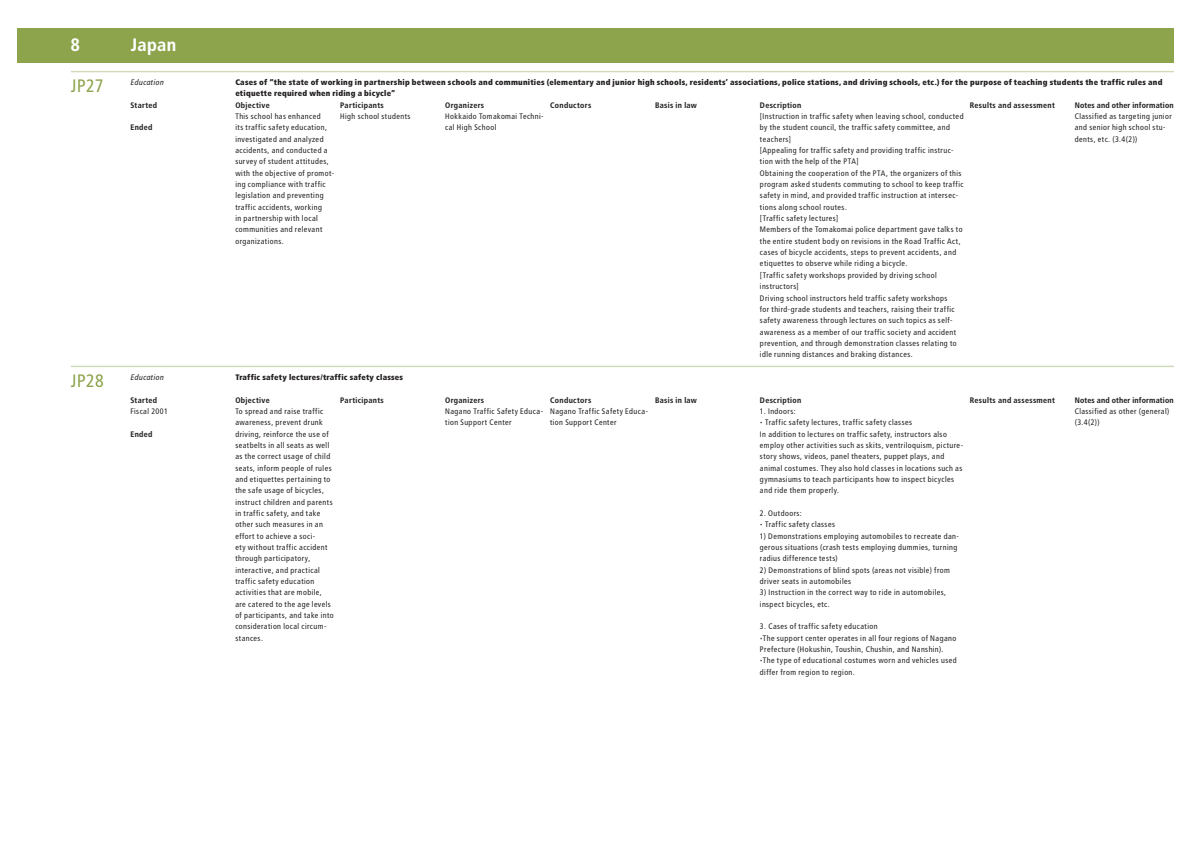
<style>
.page{position:relative;width:1191px;height:842px;background:#fff}
.page>*{position:absolute;margin:0;border:0;box-sizing:border-box;transform-origin:0 0}
.ID{font:18px "Transit OTF";letter-spacing:-.01em;color:#8da44c}
.ID-2{font:700 18px "Transit OTF";color:#fff}
.t1{font:8px/11.3px "Transit OTF";letter-spacing:.015em;color:#231f20}
.t2{font:900 8px/11px "Transit OTF";letter-spacing:.025em;color:#231f20}
.Detail_Title{font:700 8px "Transit OTF";letter-spacing:.02em;color:#231f20}
.Detail_Title-2{font:700 8px "Transit OTF";color:#231f20}
.Category{font:italic 8px "Transit OTF";letter-spacing:.015em;color:#231f20}
</style>
<div class="page">
<div style="left:17px;top:28px;width:1157px;height:34px;background:#8da44c"></div>
<hr style="left:71px;top:71px;width:1103px;height:1px;background:#d1dbb7">
<hr style="left:71px;top:366px;width:1103px;height:1px;background:#d1dbb7">
<p class="ID-2" style="left:71px;top:34px;width:11px">8</p>
<p class="ID-2" style="left:131px;top:34px;width:47px">Japan</p>
<p class="ID" style="left:71px;top:75px;width:35px">JP27</p>
<p class="Category" style="left:130px;top:78px;width:35px">Education</p>
<p class="Detail_Title" style="left:130px;top:100px;width:28px">Started</p>
<p class="Detail_Title" style="left:130px;top:123px;width:24px">Ended</p>
<p class="ID" style="left:71px;top:370px;width:35px">JP28</p>
<p class="Category" style="left:130px;top:372px;width:35px">Education</p>
<p class="Detail_Title" style="left:130px;top:395px;width:28px">Started</p>
<p class="t1" style="left:130px;top:405px;width:39px">Fiscal 2001</p>
<p class="Detail_Title" style="left:130px;top:429px;width:24px">Ended</p>
<p class="t2" style="left:235px;top:77px;width:928px">Cases of “the state of working in partnership between schools and communities (elementary and junior high schools, residents’ associations, police stations, and driving schools, etc.) for the purpose of teaching students the traffic rules and etiquette required when riding a bicycle”</p>
<p class="Detail_Title" style="left:235px;top:100px;width:36px">Objective</p>
<p class="t1" style="left:235px;top:111px;width:101px">This school has enhanced<br>its traffic safety education, investigated and analyzed accidents, and conducted a survey of student attitudes, with the objective of promot&shy;ing compliance with traffic legislation and preventing traffic accidents, working<br>in partnership with local communities and relevant organizations.</p>
<p class="Detail_Title" style="left:550px;top:100px;width:43px">Conductors</p>
<p class="Detail_Title" style="left:655px;top:100px;width:44px">Basis in law</p>
<p class="Detail_Title" style="left:969px;top:100px;width:87px">Results and assessment</p>
<p class="Detail_Title-2" style="left:1074px;top:100px;width:101px">Notes and other information</p>
<p class="t1" style="left:1074px;top:111px;width:99px">Classified as targeting junior and senior high school stu&shy;dents, etc. (3.4(2))</p>
<p class="Detail_Title" style="left:340px;top:100px;width:45px">Participants</p>
<p class="t1" style="left:340px;top:111px;width:72px">High school students</p>
<p class="Detail_Title" style="left:445px;top:100px;width:41px">Organizers</p>
<p class="t1" style="left:445px;top:111px;width:100px">Hokkaido Tomakomai Techni&shy;cal High School</p>
<p class="Detail_Title" style="left:760px;top:100px;width:43px">Description</p>
<p class="t1" style="left:760px;top:111px;width:205px">[Instruction in traffic safety when leaving school, conducted by the student council, the traffic safety committee, and teachers]</p>
<p class="t1" style="left:760px;top:145px;width:195px">[Appealing for traffic safety and providing traffic instruc&shy;tion with the help of the PTA]</p>
<p class="t1" style="left:760px;top:167px;width:205px">Obtaining the cooperation of the PTA, the organizers of this program asked students commuting to school to keep traffic safety in mind, and provided traffic instruction at intersec&shy;tions along school routes.</p>
<p class="t1" style="left:760px;top:213px;width:80px">[Traffic safety lectures]</p>
<p class="t1" style="left:760px;top:224px;width:204px">Members of the Tomakomai police department gave talks to the entire student body on revisions in the Road Traffic Act, cases of bicycle accidents, steps to prevent accidents, and etiquettes to observe while riding a bicycle.</p>
<p class="t1" style="left:760px;top:269px;width:179px">[Traffic safety workshops provided by driving school instructors]</p>
<p class="t1" style="left:760px;top:292px;width:199px">Driving school instructors held traffic safety workshops for third-grade students and teachers, raising their traffic safety awareness through lectures on such topics as self&shy;awareness as a member of our traffic society and accident prevention, and through demonstration classes relating to idle running distances and braking distances.</p>
<p class="t2" style="left:235px;top:372px;width:169px">Traffic safety lectures/traffic safety classes</p>
<p class="Detail_Title" style="left:235px;top:395px;width:36px">Objective</p>
<p class="t1" style="left:235px;top:405px;width:100px">To spread and raise traffic awareness, prevent drunk driving, reinforce the use of seatbelts in all seats as well as the correct usage of child seats, inform people of rules and etiquettes pertaining to the safe usage of bicycles, instruct children and parents in traffic safety, and take other such measures in an effort to achieve a soci-<br>ety without traffic accident through participatory, interactive, and practical traffic safety education activities that are mobile, are catered to the age levels of participants, and take into consideration local circum&shy;stances.</p>
<p class="Detail_Title" style="left:655px;top:395px;width:44px">Basis in law</p>
<p class="Detail_Title" style="left:969px;top:395px;width:87px">Results and assessment</p>
<p class="Detail_Title-2" style="left:1074px;top:395px;width:101px">Notes and other information</p>
<p class="t1" style="left:1074px;top:405px;width:96px">Classified as other (general) (3.4(2))</p>
<p class="Detail_Title" style="left:550px;top:395px;width:43px">Conductors</p>
<p class="t1" style="left:550px;top:405px;width:100px">Nagano Traffic Safety Educa&shy;tion Support Center</p>
<p class="Detail_Title" style="left:340px;top:395px;width:45px">Participants</p>
<p class="Detail_Title" style="left:445px;top:395px;width:41px">Organizers</p>
<p class="t1" style="left:445px;top:405px;width:100px">Nagano Traffic Safety Educa&shy;tion Support Center</p>
<p class="Detail_Title" style="left:760px;top:395px;width:43px">Description</p>
<p class="t1" style="left:760px;top:405px;width:38px">1. Indoors:</p>
<p class="t1" style="left:760px;top:417px;width:154px">• Traffic safety lectures, traffic safety classes</p>
<p class="t1" style="left:760px;top:428px;width:205px">In addition to lectures on traffic safety, instructors also employ other activities such as skits, ventriloquism, picture&shy;story shows, videos, panel theaters, puppet plays, and animal costumes. They also hold classes in locations such as gymnasiums to teach participants how to inspect bicycles and ride them properly.</p>
<p class="t1" style="left:760px;top:508px;width:44px">2. Outdoors:</p>
<p class="t1" style="left:760px;top:519px;width:77px">• Traffic safety classes</p>
<p class="t1" style="left:760px;top:530px;width:201px">1) Demonstrations employing automobiles to recreate dan&shy;gerous situations (crash tests employing dummies, turning radius difference tests)</p>
<p class="t1" style="left:760px;top:564px;width:192px">2) Demonstrations of blind spots (areas not visible) from driver seats in automobiles</p>
<p class="t1" style="left:760px;top:587px;width:188px">3) Instruction in the correct way to ride in automobiles, inspect bicycles, etc.</p>
<p class="t1" style="left:760px;top:621px;width:119px">3. Cases of traffic safety education</p>
<p class="t1" style="left:760px;top:632px;width:198px">•The support center operates in all four regions of Nagano<br>Prefecture (Hokushin, Toushin, Chushin, and Nanshin).</p>
<p class="t1" style="left:760px;top:655px;width:199px">•The type of educational costumes worn and vehicles used differ from region to region.</p>
</div>
